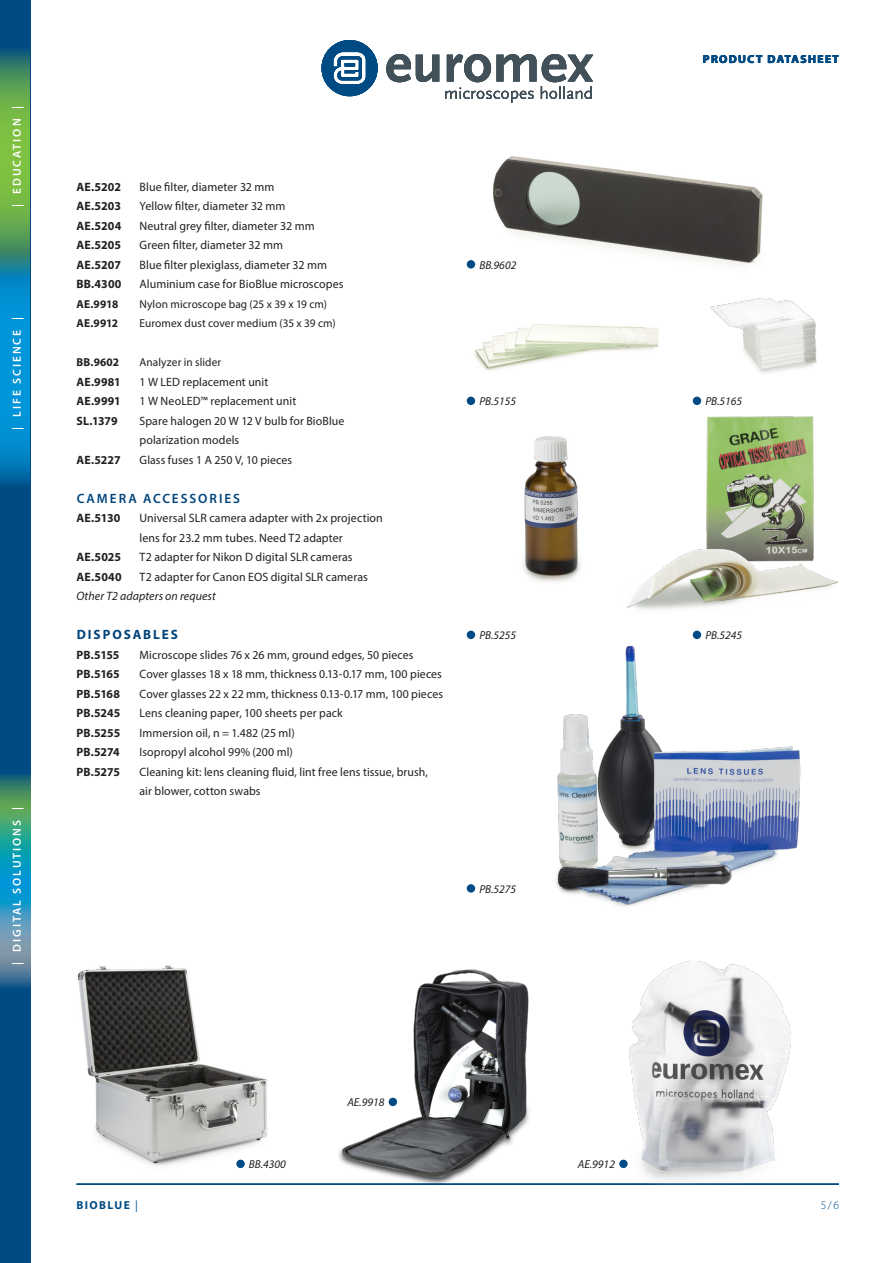
<style>
.page{position:relative;width:893px;height:1263px;background:#fff}
.page>*{position:absolute;margin:0;border:0;box-sizing:border-box;transform-origin:0 0}
.j_tussenkop{font:600 13.5px "Myriad Pro";letter-spacing:.15em;color:#00447b}
.j_tussenkop-2{font:700 13.5px "Myriad Pro";letter-spacing:.15em;color:#00447b}
.j_accessoires{font:12.15px/19.5px "Myriad Pro";letter-spacing:.005em;color:#231f20}
.j_accessoires-2{font:700 12.15px "Myriad Pro";letter-spacing:.005em;color:#231f20}
.j_accessoires-3{font:12px/19.5px "Myriad Pro";letter-spacing:.005em;color:#231f20}
.j_accessoires-4{font:700 12px "Myriad Pro";letter-spacing:-.005em;color:#231f20}
.j_accessoires-5{font:11.55px "Myriad Pro";letter-spacing:.01em;color:#231f20}
._4-Body-tekst{font:italic 11.55px "Myriad Pro";color:#231f20}
.t1{font:600 11.55px "Myriad Pro";letter-spacing:.17em;color:#fff}
.t2{font:700 11.55px "Myriad Pro";letter-spacing:.12em;color:#004b84}
.j_bolletjes{font:italic 11.55px "Myriad Pro";color:#231f20}
.j_accessoires-6{font:700 11.55px "Myriad Pro";letter-spacing:.005em;color:#231f20}
.t3{font:300 11.55px "Myriad Pro";color:#004b84}
.s1{font-style:italic}
.s2{font-weight:400}
</style>
<div class="page">
<div style="left:0;top:0;width:30px;height:1263px;background:#004b84"></div>
<svg style="left:0;top:775px;width:30px;height:213px;background:#39949f"></svg>
<svg style="left:0;top:278px;width:30px;height:206px;background:#008ccf"></svg>
<svg style="left:0;top:50px;width:30px;height:228px;background:#5ea655"></svg>
<hr style="left:77px;top:1184px;width:762px;height:1px;background:#004b84">
<svg style="left:321px;top:40px;width:57px;height:56px"></svg>
<svg style="left:386px;top:54px;width:53px;height:28px"></svg>
<svg style="left:445px;top:54px;width:148px;height:49px"></svg>
<img style="left:556px;top:630px;width:245px;height:277px">
<img style="left:475px;top:324px;width:184px;height:47px">
<img style="left:710px;top:297px;width:107px;height:76px">
<img style="left:523px;top:436px;width:58px;height:146px">
<img style="left:627px;top:396px;width:211px;height:214px">
<img style="left:338px;top:969px;width:195px;height:215px">
<div style="left:389px;top:1098px;width:8px;height:8px;background:#004b84;border-radius:50%"></div>
<img style="left:77px;top:965px;width:191px;height:204px">
<div style="left:236px;top:1160px;width:9px;height:8px;background:#004b84;border-radius:50%"></div>
<img style="left:617px;top:961px;width:177px;height:224px">
<img style="left:466px;top:156px;width:297px;height:110px">
<div style="left:467px;top:260px;width:8px;height:9px;background:#004b84;border-radius:50%"></div>
<div style="left:467px;top:884px;width:8px;height:9px;background:#004b84;border-radius:50%"></div>
<div style="left:467px;top:631px;width:8px;height:8px;background:#004b84;border-radius:50%"></div>
<div style="left:467px;top:397px;width:8px;height:8px;background:#004b84;border-radius:50%"></div>
<div style="left:693px;top:631px;width:8px;height:8px;background:#004b84;border-radius:50%"></div>
<div style="left:693px;top:397px;width:8px;height:8px;background:#004b84;border-radius:50%"></div>
<p class="t1" style="left:10px;top:207px;width:103px;rotate:-90deg">| EDUCATION |</p>
<p class="t1" style="left:10px;top:430px;width:114px;rotate:-90deg">| LIFE SCIENCE |</p>
<p class="t1" style="left:10px;top:965px;width:159px;rotate:-90deg">| DIGITAL SOLUTIONS |</p>
<p class="j_accessoires-2" style="left:77px;top:178px;width:46px">AE.5202</p>
<p class="j_accessoires" style="left:140px;top:176px;width:136px">Blue filter, diameter 32 mm</p>
<p class="j_accessoires-2" style="left:77px;top:198px;width:46px">AE.5203</p>
<p class="j_accessoires" style="left:140px;top:196px;width:147px">Yellow filter, diameter 32 mm</p>
<p class="j_accessoires-2" style="left:77px;top:217px;width:46px">AE.5204</p>
<p class="j_accessoires" style="left:140px;top:215px;width:177px">Neutral grey filter, diameter 32 mm</p>
<p class="j_accessoires-2" style="left:77px;top:237px;width:46px">AE.5205</p>
<p class="j_accessoires" style="left:140px;top:235px;width:145px">Green filter, diameter 32 mm</p>
<p class="j_accessoires-2" style="left:77px;top:256px;width:46px">AE.5207</p>
<p class="j_accessoires" style="left:140px;top:254px;width:189px">Blue filter plexiglass, diameter 32 mm</p>
<p class="j_accessoires-2" style="left:77px;top:276px;width:46px">BB.4300</p>
<p class="j_accessoires" style="left:140px;top:274px;width:206px">Aluminium case for BioBlue microscopes</p>
<p class="j_accessoires-6" style="left:77px;top:296px;width:43px">AE.9918</p>
<p class="j_accessoires-5" style="left:140px;top:297px;width:189px">Nylon microscope bag (25 x 39 x 19 cm)</p>
<p class="j_accessoires-6" style="left:77px;top:316px;width:43px">AE.9912</p>
<p class="j_accessoires-5" style="left:140px;top:316px;width:198px">Euromex dust cover medium (35 x 39 cm)</p>
<p class="j_accessoires-6" style="left:77px;top:355px;width:44px">BB.9602</p>
<p class="j_accessoires-5" style="left:140px;top:355px;width:83px">Analyzer in slider</p>
<p class="j_accessoires-4" style="left:77px;top:374px;width:46px">AE.9981</p>
<p class="j_accessoires-3" style="left:140px;top:372px;width:130px">1 W LED replacement unit</p>
<p class="j_accessoires-4" style="left:77px;top:393px;width:46px">AE.9991</p>
<p class="j_accessoires-3" style="left:140px;top:391px;width:158px">1 W NeoLED™ replacement unit</p>
<p class="j_accessoires-4" style="left:77px;top:413px;width:43px">SL.1379</p>
<p class="j_accessoires-3" style="left:140px;top:411px;width:206px">Spare halogen 20 W 12 V bulb for BioBlue polarization models</p>
<p class="j_accessoires-4" style="left:77px;top:452px;width:46px">AE.5227</p>
<p class="j_accessoires-3" style="left:140px;top:450px;width:154px">Glass fuses 1 A 250 V, 10 pieces</p>
<p class="j_tussenkop" style="left:77px;top:489px;width:165px">CAMERA ACCESSORIES</p>
<p class="j_accessoires-2" style="left:77px;top:510px;width:45px">AE.5130</p>
<p class="j_accessoires" style="left:140px;top:508px;width:245px">Universal SLR camera adapter with 2x projection lens for 23.2 mm tubes. Need T2 adapter</p>
<p class="j_accessoires-2" style="left:77px;top:549px;width:46px">AE.5025</p>
<p class="j_accessoires" style="left:140px;top:547px;width:215px">T2 adapter for Nikon D digital SLR cameras</p>
<p class="j_accessoires-2" style="left:77px;top:568px;width:47px">AE.5040</p>
<p class="j_accessoires" style="left:77px;top:566px;width:293px;text-indent:63px">T2 adapter for Canon EOS digital SLR cameras<br><span class="s1">Other T2 adapters on request</span></p>
<p class="j_tussenkop-2" style="left:77px;top:626px;width:103px">DISPOSABLES</p>
<p class="j_accessoires-4" style="left:77px;top:647px;width:45px">PB.5155</p>
<p class="j_accessoires-3" style="left:140px;top:645px;width:275px">Microscope slides 76 x 26 mm, ground edges, 50 pieces</p>
<p class="j_accessoires-4" style="left:77px;top:666px;width:45px">PB.5165</p>
<p class="j_accessoires-3" style="left:140px;top:664px;width:304px">Cover glasses 18 x 18 mm, thickness 0.13-0.17 mm, 100 pieces</p>
<p class="j_accessoires-4" style="left:77px;top:686px;width:45px">PB.5168</p>
<p class="j_accessoires-3" style="left:140px;top:684px;width:305px">Cover glasses 22 x 22 mm, thickness 0.13-0.17 mm, 100 pieces</p>
<p class="j_accessoires-4" style="left:77px;top:705px;width:45px">PB.5245</p>
<p class="j_accessoires-3" style="left:140px;top:703px;width:205px">Lens cleaning paper, 100 sheets per pack</p>
<p class="j_accessoires-4" style="left:77px;top:725px;width:45px">PB.5255</p>
<p class="j_accessoires-3" style="left:140px;top:723px;width:157px">Immersion oil, n = 1.482 (25 ml)</p>
<p class="j_accessoires-4" style="left:77px;top:744px;width:45px">PB.5274</p>
<p class="j_accessoires-3" style="left:140px;top:742px;width:155px">Isopropyl alcohol 99% (200 ml)</p>
<p class="j_accessoires-4" style="left:77px;top:764px;width:45px">PB.5275</p>
<p class="j_accessoires-3" style="left:140px;top:762px;width:290px">Cleaning kit: lens cleaning fluid, lint free lens tissue, brush, air blower, cotton swabs</p>
<p class="_4-Body-tekst" style="left:479px;top:257px;width:38px">BB.9602</p>
<p class="_4-Body-tekst" style="left:479px;top:394px;width:38px">PB.5155</p>
<p class="_4-Body-tekst" style="left:479px;top:628px;width:38px">PB.5255</p>
<p class="_4-Body-tekst" style="left:479px;top:881px;width:38px">PB.5275</p>
<p class="t2" style="left:703px;top:51px;width:138px">PRODUCT DATASHEET</p>
<p class="_4-Body-tekst" style="left:705px;top:394px;width:38px">PB.5165</p>
<p class="_4-Body-tekst" style="left:705px;top:628px;width:38px">PB.5245</p>
<p class="j_bolletjes" style="left:347px;top:1095px;width:39px">AE.9918</p>
<p class="j_bolletjes" style="left:249px;top:1157px;width:38px">BB.4300</p>
<p class="j_bolletjes" style="left:578px;top:1157px;width:39px">AE.9912</p>
<p class="t2" style="left:77px;top:1197px;width:63px">BIOBLUE <span class="s2">|</span></p>
<p class="t3" style="left:821px;top:1198px;width:20px">5/6</p>
</div>
